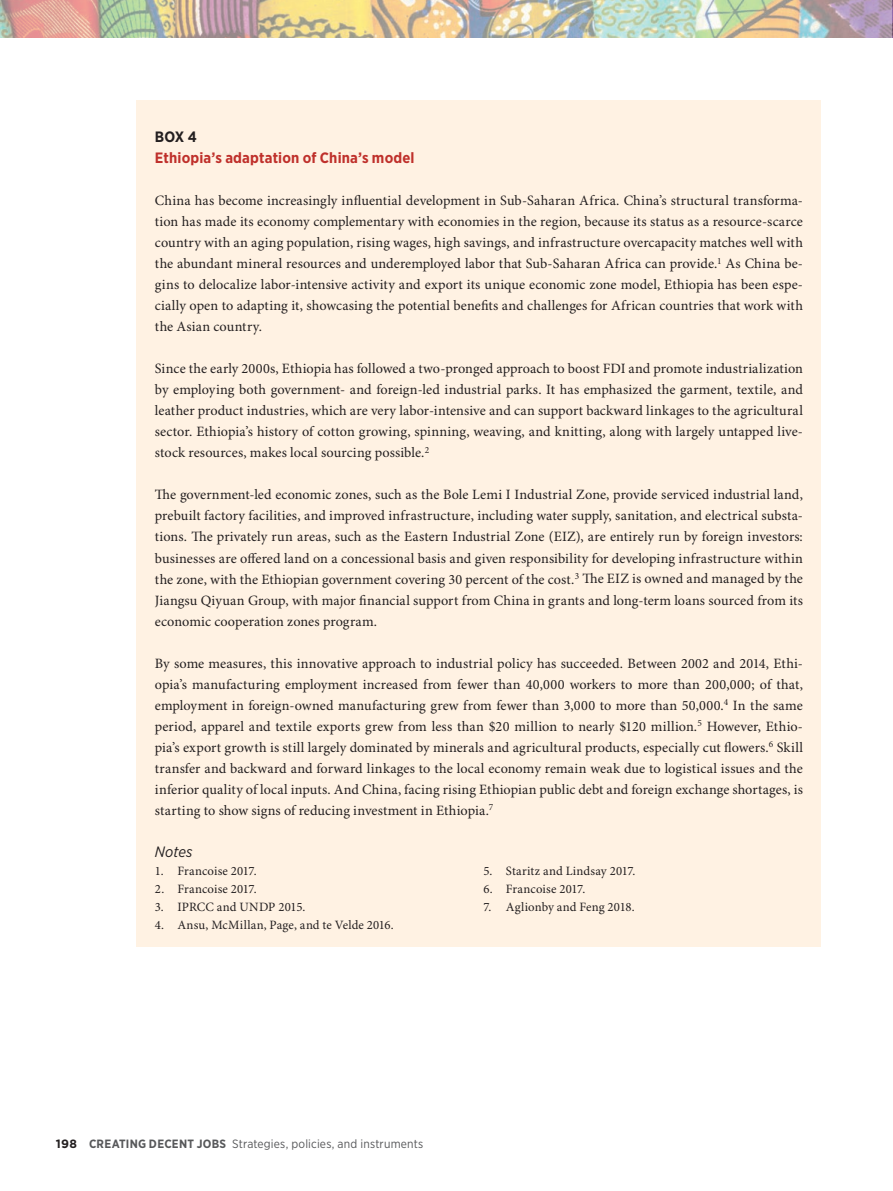
<style>
.page{position:relative;width:893px;height:1191px;background:#fff}
.page>*{position:absolute;margin:0;border:0;box-sizing:border-box;transform-origin:0 0}
.t1{font:700 15px "Gotham Narrow";letter-spacing:.01em;color:#bf302b}
.t2{font:italic 15px "Gotham Narrow";letter-spacing:.005em;color:#231f20}
.t3{font:700 15px "Gotham Narrow";color:#231f20}
.t4{font:14.25px/21px "Minion Pro";letter-spacing:.01em;color:#231f20;text-align:justify}
.t5{font:12.75px "Minion Pro";letter-spacing:.01em;color:#231f20}
.t6{font:12px "Gotham Narrow";letter-spacing:.015em;color:#57585a}
.s1{font-family:"Gotham";font-weight:700;color:#231f20}
.s2{font-weight:700}
</style>
<div class="page">
<img style="left:0;top:0;width:892px;height:37px">
<div style="left:137px;top:100px;width:684px;height:846px;background:#fff2e3"></div>
<p class="t3" style="left:155px;top:127px;width:43px">BOX 4</p>
<p class="t1" style="left:155px;top:148px;width:261px">Ethiopia’s adaptation of China’s model</p>
<p class="t4" style="left:155px;top:191px;width:650px">China has become increasingly influential development in Sub-Saharan Africa. China’s structural transforma&shy;tion has made its economy complementary with economies in the region, because its status as a resource-scarce country with an aging population, rising wages, high savings, and infrastructure overcapacity matches well with the abundant mineral resources and underemployed labor that Sub-Saharan Africa can provide.<sup>1</sup> As China be&shy;gins to delocalize labor-intensive activity and export its unique economic zone model, Ethiopia has been espe&shy;cially open to adapting it, showcasing the potential benefits and challenges for African countries that work with the Asian country.</p>
<p class="t4" style="left:155px;top:359px;width:650px">Since the early 2000s, Ethiopia has followed a two-pronged approach to boost FDI and promote industrialization by employing both government- and foreign-led industrial parks. It has emphasized the garment, textile, and leather product industries, which are very labor-intensive and can support backward linkages to the agricultural sector. Ethiopia’s history of cotton growing, spinning, weaving, and knitting, along with largely untapped live&shy;stock resources, makes local sourcing possible.<sup>2</sup></p>
<p class="t4" style="left:155px;top:485px;width:650px">The government-led economic zones, such as the Bole Lemi I Industrial Zone, provide serviced industrial land, prebuilt factory facilities, and improved infrastructure, including water supply, sanitation, and electrical substa&shy;tions. The privately run areas, such as the Eastern Industrial Zone (EIZ), are entirely run by foreign investors: businesses are offered land on a concessional basis and given responsibility for developing infrastructure within the zone, with the Ethiopian government covering 30 percent of the cost.<sup>3</sup> The EIZ is owned and managed by the Jiangsu Qiyuan Group, with major financial support from China in grants and long-term loans sourced from its economic cooperation zones program.</p>
<p class="t4" style="left:155px;top:653px;width:650px">By some measures, this innovative approach to industrial policy has succeeded. Between 2002 and 2014, Ethi&shy;opia’s manufacturing employment increased from fewer than 40,000 workers to more than 200,000; of that, employment in foreign-owned manufacturing grew from fewer than 3,000 to more than 50,000.<sup>4</sup> In the same period, apparel and textile exports grew from less than $20 million to nearly $120 million.<sup>5</sup> However, Ethio&shy;pia’s export growth is still largely dominated by minerals and agricultural products, especially cut flowers.<sup>6</sup> Skill transfer and backward and forward linkages to the local economy remain weak due to logistical issues and the inferior quality of local inputs. And China, facing rising Ethiopian public debt and foreign exchange shortages, is starting to show signs of reducing investment in Ethiopia.<sup>7</sup></p>
<p class="t2" style="left:155px;top:842px;width:39px">Notes</p>
<p class="t5" style="left:155px;top:863px;width:103px">1. Francoise 2017.</p>
<p class="t5" style="left:155px;top:881px;width:103px">2. Francoise 2017.</p>
<p class="t5" style="left:155px;top:899px;width:152px">3. IPRCC and UNDP 2015.</p>
<p class="t5" style="left:155px;top:917px;width:240px">4. Ansu, McMillan, Page, and te Velde 2016.</p>
<p class="t5" style="left:483px;top:863px;width:154px">5. Staritz and Lindsay 2017.</p>
<p class="t5" style="left:483px;top:881px;width:103px">6. Francoise 2017.</p>
<p class="t5" style="left:483px;top:899px;width:153px">7. Aglionby and Feng 2018.</p>
<p class="t6" style="left:56px;top:1136px;width:369px"><span class="s1">198</span> <span class="s2">CREATING DECENT JOBS</span> Strategies, policies, and instruments</p>
</div>
